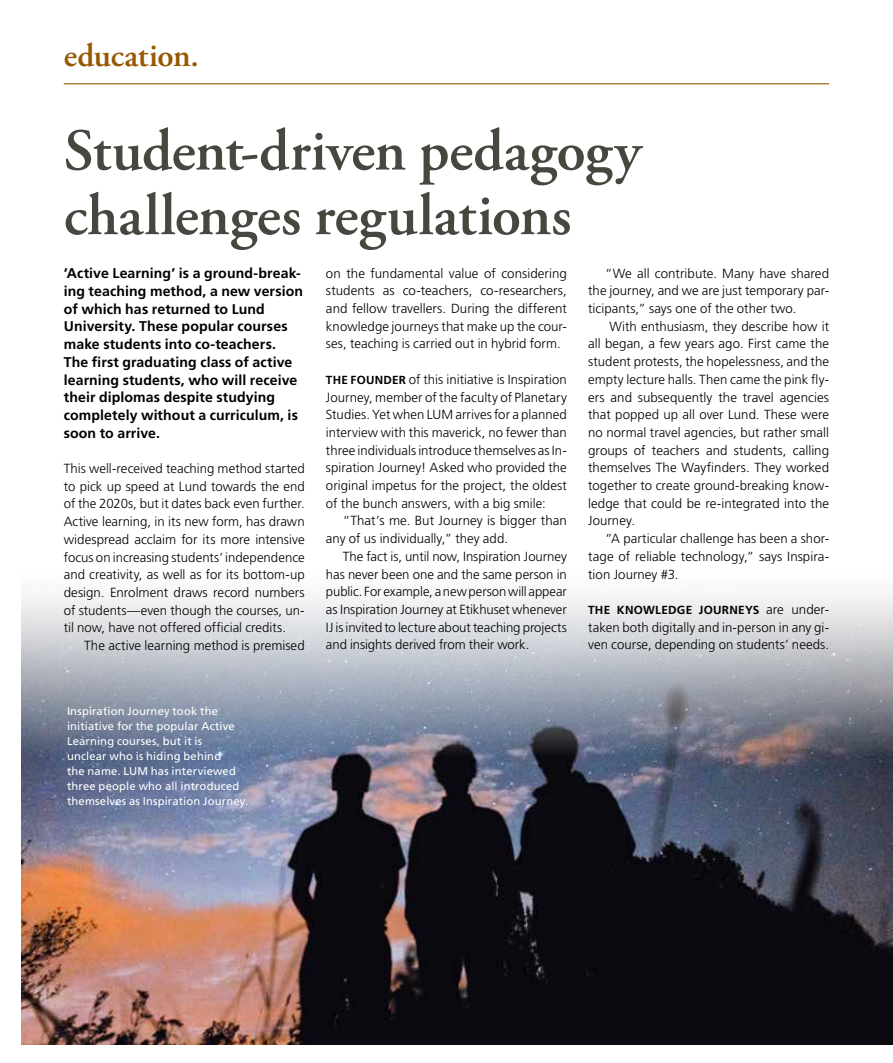
<style>
.page{position:relative;width:893px;height:1063px;background:#fff}
.page>*{position:absolute;margin:0;border:0;box-sizing:border-box;transform-origin:0 0}
.t1{font:600 59.1px/64.7px "Adobe Garamond Pro";letter-spacing:-.005em;color:#46473e}
.t2{font:600 33px "Adobe Garamond Pro";letter-spacing:-.01em;color:#985700}
.t3{font:700 14.1px/17.7px "Frutiger LT Std";letter-spacing:.005em;color:#000}
.t4{font:300 13.2px/17.7px "Frutiger LT Std";color:#000;text-align:justify}
.t5{font:700 11.7px "Frutiger LT Std";letter-spacing:.02em;color:#000}
.t6{font:11.25px/15px "Frutiger LT Std";letter-spacing:.015em;color:#fff}
.s1{font-weight:700;font-size:11.7px}
.s2{font-weight:300;font-size:13.2px}
</style>
<div class="page">
<img style="left:21px;top:83px;width:872px;height:962px">
<hr style="left:64px;top:83px;width:765px;height:1px;background:#985700">
<h2 class="t2" style="left:64px;top:36px;width:137px">education.</h2>
<h1 class="t1" style="left:64px;top:119px;width:579px">Student-driven pedagogy challenges regulations</h1>
<p class="t3" style="left:64px;top:265px;width:241px">‘Active Learning’ is a ground-break&shy;ing teaching method, a new version of which has returned to Lund<br>University. These popular courses make students into co-teachers.<br>The first graduating class of active learning students, who will receive their diplomas despite studying completely without a curriculum, is soon to arrive.</p>
<p class="t4" style="left:64px;top:460px;width:242px">This well-received teaching method started</p>
<p class="t4" style="left:64px;top:478px;width:242px">to pick up speed at Lund towards the end</p>
<p class="t4" style="left:64px;top:495px;width:242px">of the 2020s, but it dates back even further.</p>
<p class="t4" style="left:64px;top:513px;width:242px">Active learning, in its new form, has drawn</p>
<p class="t4" style="left:64px;top:531px;width:242px">widespread acclaim for its more intensive</p>
<p class="t4" style="left:64px;top:548px;width:242px">focus on increasing students’ independence</p>
<p class="t4" style="left:285px;top:566px;width:6px">-</p>
<p class="t4" style="left:64px;top:566px;width:242px">and creativity, as well as for its bottom up design. Enrolment draws record numbers of students—even though the courses, un&shy;til now, have not offered official credits.</p>
<p class="t4" style="left:84px;top:637px;width:222px">The active learning method is premised</p>
<p class="t6" style="left:67px;top:704px;width:183px">Inspiration Journey took the initiative for the popular Active<br>Learning courses, but it is<br>unclear who is hiding behind<br>the name. LUM has interviewed three people who all introduced themselves as Inspiration Journey.</p>
<p class="t4" style="left:326px;top:264px;width:242px">on the fundamental value of considering students as co teachers, co-researchers,</p>
<p class="t4" style="left:416px;top:282px;width:6px">-</p>
<p class="t4" style="left:326px;top:300px;width:242px">and fellow travellers. During the different knowledge journeys that make up the cour&shy;ses, teaching is carried out in hybrid form.</p>
<p class="t4" style="left:326px;top:371px;width:242px"><span class="s1">THE FOUNDER</span> of this initiative is Inspiration Journey, member of the faculty of Planetary Studies. Yet when LUM arrives for a planned interview with this maverick, no fewer than three individuals introduce themselves as In&shy;spiration Journey! Asked who provided the original impetus for the project, the oldest of the bunch answers, with a big smile:</p>
<p class="t4" style="left:326px;top:512px;width:242px;text-indent:17px">“That’s me. But Journey is bigger than any of us individually,” they add.</p>
<p class="t4" style="left:326px;top:548px;width:242px;text-indent:17px">The fact is, until now, Inspiration Journey has never been one and the same person in public. For example, a new person will appear as Inspiration Journey at Etikhuset whenever IJ is invited to lecture about teaching projects and insights derived from their work.</p>
<p class="t4" style="left:588px;top:264px;width:242px;text-indent:17px">“We all contribute. Many have shared the journey, and we are just temporary par&shy;ticipants,” says one of the other two.</p>
<p class="t4" style="left:588px;top:318px;width:242px;text-indent:21px">With enthusiasm, they describe how it all began, a few years ago. First came the student protests, the hopelessness, and the empty lecture halls. Then came the pink fly&shy;ers and subsequently the travel agencies that popped up all over Lund. These were no normal travel agencies, but rather small groups of teachers and students, calling themselves The Wayfinders. They worked together to create ground breaking know&shy;ledge that could be re integrated into the Journey.</p>
<p class="t4" style="left:588px;top:530px;width:242px;text-indent:17px">“A particular challenge has been a shor&shy;tage of reliable technology,” says Inspira&shy;tion Journey #3.</p>
<p class="t5" style="left:588px;top:603px;width:242px">THE KNOWLEDGE JOURNEYS <span class="s2">are under-</span></p>
<p class="t4" style="left:588px;top:618px;width:242px">taken both digitally and in person in any gi&shy;ven course, depending on students’ needs.</p>
<p class="t4" style="left:735px;top:477px;width:6px">-</p>
<p class="t4" style="left:717px;top:495px;width:6px">-</p>
<p class="t4" style="left:733px;top:618px;width:6px">-</p>
</div>
